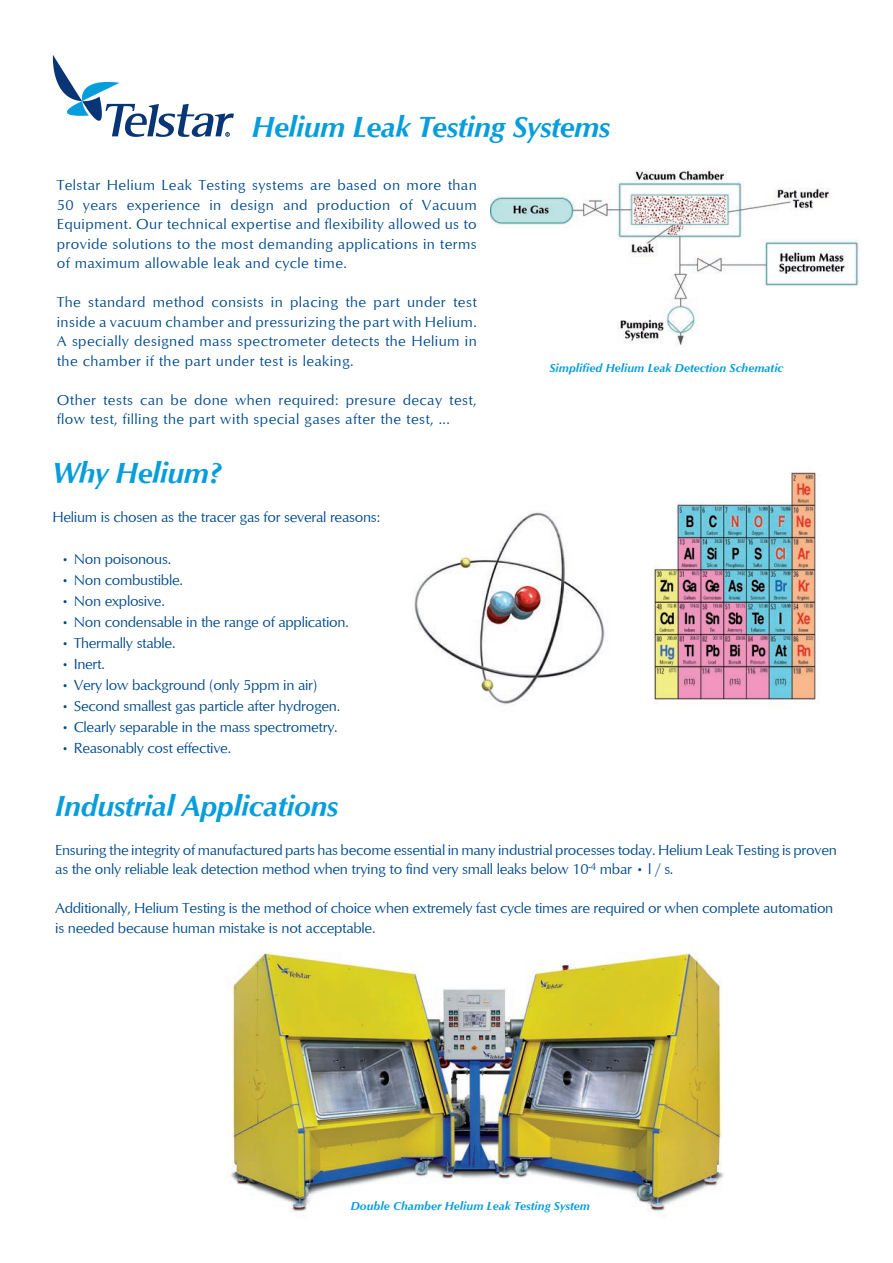
<style>
.page{position:relative;width:893px;height:1263px;background:#fff}
.page>*{position:absolute;margin:0;border:0;box-sizing:border-box;transform-origin:0 0}
.t1{font:italic 700 30px "Optimum";letter-spacing:-.02em;color:#069ddc}
.t2{font:15px/19.5px "Optimum";letter-spacing:-.02em;color:#004a8d;text-align:justify}
.t3{font:15px/19.5px "Optimum";letter-spacing:.025em;color:#004a8d}
.t4{font:italic 700 12px "Optimum";color:#069ddc}
</style>
<div class="page">
<img style="left:490px;top:170px;width:370px;height:176px">
<img style="left:653px;top:472px;width:166px;height:228px">
<img style="left:414px;top:512px;width:191px;height:193px">
<img style="left:229px;top:952px;width:495px;height:266px">
<svg style="left:53px;top:55px;width:181px;height:82px"></svg>
<h1 class="t1" style="left:252px;top:109px;width:360px">Helium Leak Testing Systems</h1>
<p class="t2" style="left:57px;top:175px;width:422px">Telstar Helium Leak Testing systems are based on more than 50 years experience in design and production of Vacuum Equipment. Our technical expertise and flexibility allowed us to provide solutions to the most demanding applications in terms of maximum allowable leak and cycle time.</p>
<p class="t2" style="left:57px;top:292px;width:422px">The standard method consists in placing the part under test inside a vacuum chamber and pressurizing the part with Helium.<br>A specially designed mass spectrometer detects the Helium in the chamber if the part under test is leaking.</p>
<p class="t3" style="left:57px;top:389px;width:421px">Other tests can be done when required: presure decay test, flow test, filling the part with special gases after the test, ...</p>
<h1 class="t1" style="left:52px;top:456px;width:170px">Why Helium?</h1>
<p class="t2" style="left:52px;top:507px;width:329px">Helium is chosen as the tracer gas for several reasons:</p>
<p class="t2" style="left:61px;top:549px;width:112px">• Non poisonous.</p>
<p class="t2" style="left:61px;top:570px;width:124px">• Non combustible.</p>
<p class="t2" style="left:61px;top:591px;width:105px">• Non explosive.</p>
<p class="t2" style="left:61px;top:612px;width:289px">• Non condensable in the range of application.</p>
<p class="t2" style="left:61px;top:633px;width:116px">• Thermally stable.</p>
<p class="t2" style="left:61px;top:654px;width:45px">• Inert.</p>
<p class="t2" style="left:61px;top:675px;width:258px">• Very low background (only 5ppm in air)</p>
<p class="t2" style="left:61px;top:696px;width:281px">• Second smallest gas particle after hydrogen.</p>
<p class="t2" style="left:61px;top:717px;width:278px">• Clearly separable in the mass spectrometry.</p>
<p class="t2" style="left:61px;top:738px;width:172px">• Reasonably cost effective.</p>
<p class="t4" style="left:549px;top:361px;width:236px">Simplified Helium Leak Detection Schematic</p>
<h1 class="t1" style="left:55px;top:788px;width:285px">Industrial Applications</h1>
<p class="t2" style="left:55px;top:839px;width:783px">Ensuring the integrity of manufactured parts has become essential in many industrial processes today. Helium Leak Testing is proven as the only reliable leak detection method when trying to find very small leaks below 10<sup>-4</sup> mbar • l / s.</p>
<p class="t2" style="left:55px;top:898px;width:780px">Additionally, Helium Testing is the method of choice when extremely fast cycle times are required or when complete automation is needed because human mistake is not acceptable.</p>
<p class="t4" style="left:351px;top:1199px;width:241px">Double Chamber Helium Leak Testing System</p>
</div>
